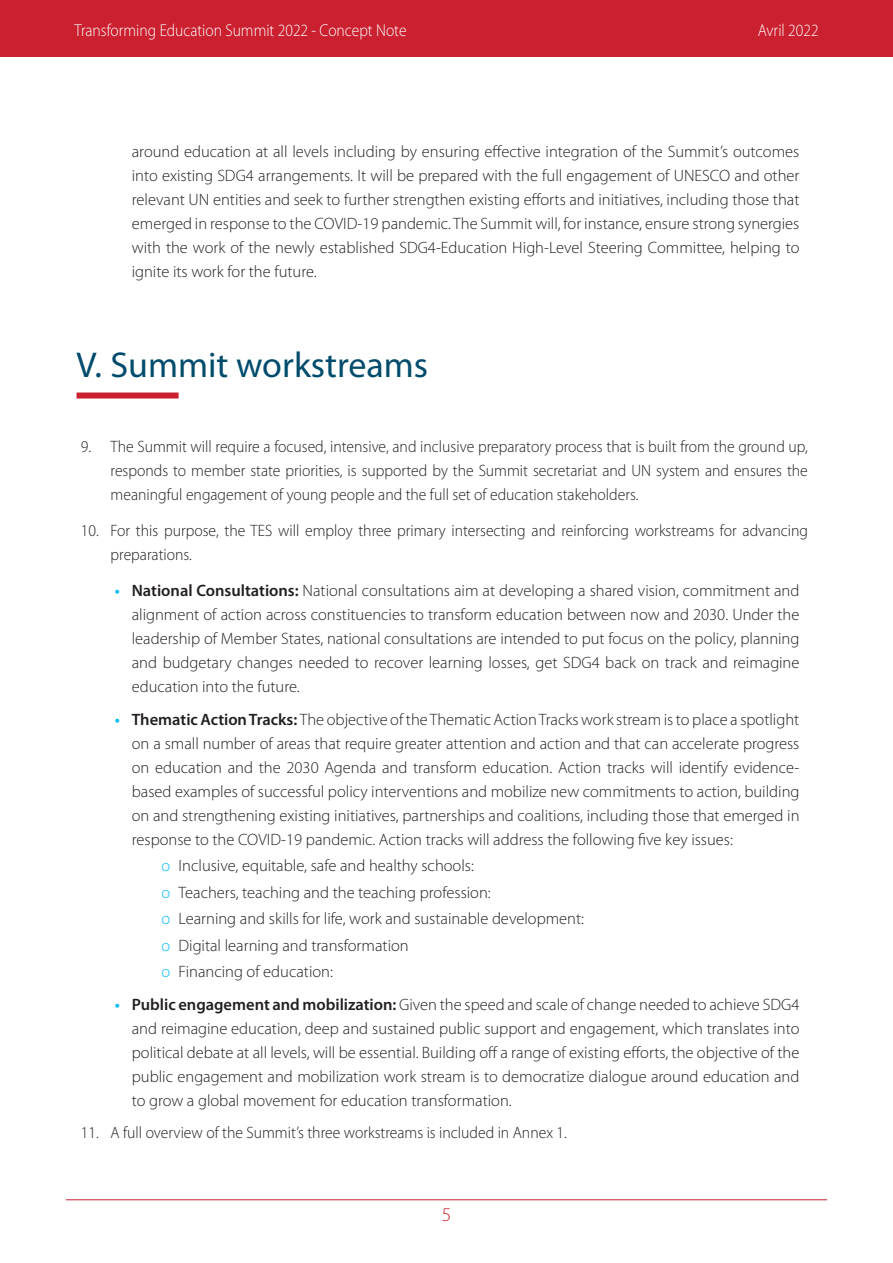
<style>
.page{position:relative;width:893px;height:1263px;background:#fff}
.page>*{position:absolute;margin:0;border:0;box-sizing:border-box;transform-origin:0 0}
.TT1{font:36px "Myriad Pro";color:#004b6c}
.t1{font:300 19.5px "Myriad Pro";color:#cf2535}
.t2{font:300 17.25px "Myriad Pro";color:#fff;scale:.9 1}
.t3{font:300 16.5px/24px "Myriad Pro";color:#231f20;text-align:justify}
.t4{font:300 16.5px/24px "Myriad Pro";color:#231f20;text-align:justify;scale:.95 1}
.s1{font-weight:600;color:#00baf1}
.s2{font-weight:600}
.s3{color:#00baf1}
</style>
<div class="page">
<hr style="left:66px;top:1199px;width:761px;height:1px;background:#cb202f">
<div style="left:77px;top:392px;width:102px;height:6px;background:#cb202f"></div>
<div style="left:0;top:0;width:893px;height:57px;background:#cb202f"></div>
<p class="t2" style="left:74px;top:21px;width:371px">Transforming Education Summit 2022 - Concept Note</p>
<p class="t2" style="left:758px;top:21px;width:69px">Avril 2022</p>
<p class="t3" style="left:132px;top:140px;width:669px">around education at all levels including by ensuring effective integration of the Summit’s outcomes into existing SDG4 arrangements. It will be prepared with the full engagement of UNESCO and other relevant UN entities and seek to further strengthen existing efforts and initiatives, including those that emerged in response to the COVID-19 pandemic. The Summit will, for instance, ensure strong synergies with the work of the newly established SDG4-Education High-Level Steering Committee, helping to ignite its work for the future.</p>
<p class="TT1" style="left:77px;top:343px;width:353px">V. Summit workstreams</p>
<p class="t4" style="left:111px;top:435px;width:736px;text-indent:-30px">9. The Summit will require a focused, intensive, and inclusive preparatory process that is built from the ground up, responds to member state priorities, is supported by the Summit secretariat and UN system and ensures the meaningful engagement of young people and the full set of education stakeholders.</p>
<p class="t4" style="left:111px;top:519px;width:736px;text-indent:-30px">10. For this purpose, the TES will employ three primary intersecting and reinforcing workstreams for advancing preparations.</p>
<p class="t3" style="left:132px;top:579px;width:669px;text-indent:-17px"><span class="s1">•</span> <span class="s2">National Consultations:</span> National consultations aim at developing a shared vision, commitment and alignment of action across constituencies to transform education between now and 2030. Under the leadership of Member States, national consultations are intended to put focus on the policy, planning and budgetary changes needed to recover learning losses, get SDG4 back on track and reimagine education into the future.</p>
<p class="t3" style="left:132px;top:708px;width:669px;text-indent:-17px"><span class="s1">•</span> <span class="s2">Thematic Action Tracks:</span> The objective of the Thematic Action Tracks work stream is to place a spotlight on a small number of areas that require greater attention and action and that can accelerate progress on education and the 2030 Agenda and transform education. Action tracks will identify evidence&shy;based examples of successful policy interventions and mobilize new commitments to action, building on and strengthening existing initiatives, partnerships and coalitions, including those that emerged in response to the COVID-19 pandemic. Action tracks will address the following five key issues:</p>
<p class="t3" style="left:162px;top:854px;width:314px"><span class="s3">o</span> Inclusive, equitable, safe and healthy schools:</p>
<p class="t3" style="left:162px;top:881px;width:331px"><span class="s3">o</span> Teachers, teaching and the teaching profession:</p>
<p class="t3" style="left:162px;top:907px;width:424px"><span class="s3">o</span> Learning and skills for life, work and sustainable development:</p>
<p class="t3" style="left:162px;top:934px;width:249px"><span class="s3">o</span> Digital learning and transformation</p>
<p class="t3" style="left:162px;top:960px;width:173px"><span class="s3">o</span> Financing of education:</p>
<p class="t3" style="left:132px;top:993px;width:669px;text-indent:-17px"><span class="s1">•</span> <span class="s2">Public engagement and mobilization:</span> Given the speed and scale of change needed to achieve SDG4 and reimagine education, deep and sustained public support and engagement, which translates into political debate at all levels, will be essential. Building off a range of existing efforts, the objective of the public engagement and mobilization work stream is to democratize dialogue around education and to grow a global movement for education transformation.</p>
<p class="t4" style="left:81px;top:1121px;width:513px">11. A full overview of the Summit’s three workstreams is included in Annex 1.</p>
<p class="t1" style="left:442px;top:1204px;width:11px">5</p>
</div>
